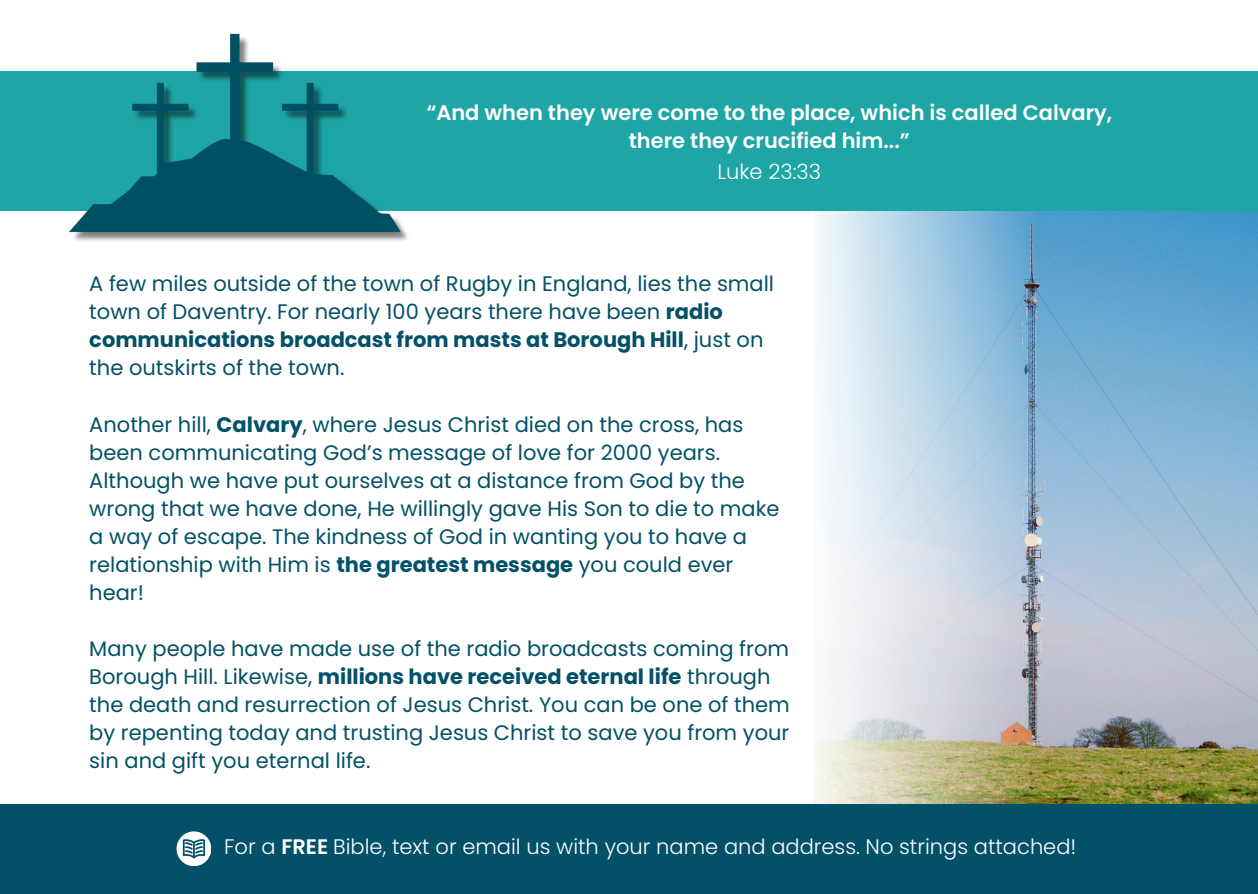
<style>
.page{position:relative;width:1258px;height:894px;background:#fff}
.page>*{position:absolute;margin:0;border:0;box-sizing:border-box;transform-origin:0 0}
.t1{font:21px/27.9px "Poppins";color:#035168}
.t2{font:600 21px/27.9px "Poppins";color:#fff;text-align:center}
.t3{font:300 21px "Poppins";color:#fff}
.s1{font-weight:700}
.s2{font-weight:600}
</style>
<div class="page">
<img style="left:1037px;top:211px;width:221px;height:593px">
<svg style="left:814px;top:211px;width:223px;height:593px"></svg>
<div style="left:0;top:71px;width:1258px;height:140px;background:#1ea5a5"></div>
<div style="left:0;top:804px;width:1258px;height:89px;background:#035168"></div>
<svg style="left:177px;top:831px;width:33px;height:33px"></svg>
<img style="left:69px;top:33px;width:339px;height:208px">
<h1 class="t2" style="left:426px;top:98px;width:687px">“And when they were come to the place, which is called Calvary, there they crucified him...”</h1>
<h1 class="t3" style="left:717px;top:157px;width:105px">Luke 23:33</h1>
<h1 class="t1" style="left:89px;top:270px;width:686px">A few miles outside of the town of Rugby in England, lies the small town of Daventry. For nearly 100 years there have been <span class="s1">radio communications broadcast from masts at Borough Hill</span>, just on the outskirts of the town.</h1>
<h1 class="t1" style="left:89px;top:410px;width:692px">Another hill, <span class="s1">Calvary</span>, where Jesus Christ died on the cross, has been communicating God’s message of love for 2000 years.<br>Although we have put ourselves at a distance from God by the wrong that we have done, He willingly gave His Son to die to make a way of escape. The kindness of God in wanting you to have a relationship with Him is <span class="s1">the greatest message</span> you could ever hear!</h1>
<h1 class="t1" style="left:89px;top:634px;width:702px">Many people have made use of the radio broadcasts coming from Borough Hill. Likewise, <span class="s1">millions have received eternal life</span> through the death and resurrection of Jesus Christ. You can be one of them by repenting today and trusting Jesus Christ to save you from your sin and gift you eternal life.</h1>
<p class="t3" style="left:224px;top:831px;width:853px">For a <span class="s2">FREE</span> Bible, text or email us with your name and address. No strings attached!</p>
</div>
